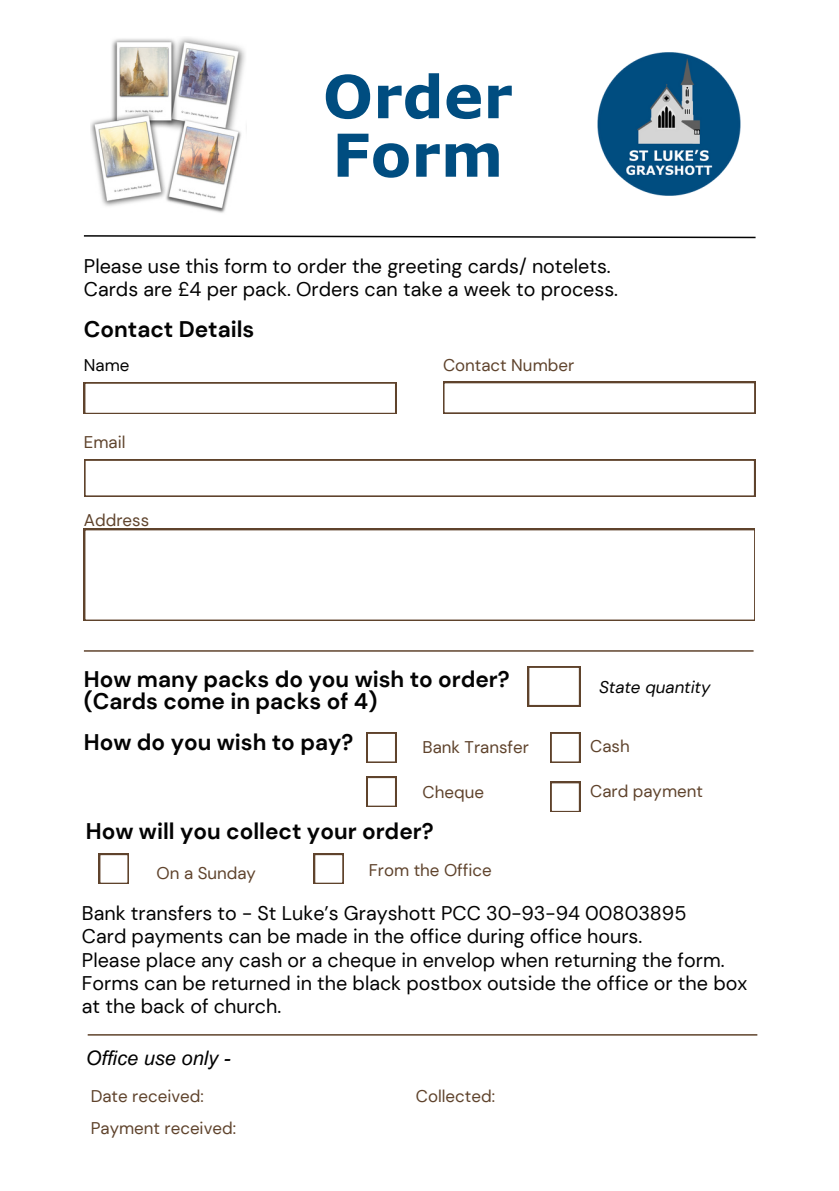
<style>
.page{position:relative;width:839px;height:1191px;background:#fff}
.page>*{position:absolute;margin:0;border:0;box-sizing:border-box;transform-origin:0 0}
.t1{font:700 59.2px/58.4px "Verdana Pro";color:#004d80}
.t2{font:700 22.6px/22.4px "DM Sans";color:#030303}
.t3{font:italic 20px "Arial MT Pro";color:#000}
.t4{font:19.8px/23.2px "DM Sans";color:#030303}
.t5{font:17px "DM Sans";color:#5f432c}
.t6{font:italic 17px "DM Sans";color:#030303}
.t7{font:17px "DM Sans";color:#030303}
</style>
<div class="page">
<svg style="left:83px;top:235px;width:673px;height:4px"></svg>
<hr style="left:84px;top:650px;width:669px;height:2px;background:#5f432c">
<svg style="left:84px;top:382px;width:312px;height:32px"></svg>
<svg style="left:84px;top:529px;width:670px;height:91px"></svg>
<svg style="left:443px;top:382px;width:312px;height:31px"></svg>
<svg style="left:84px;top:459px;width:671px;height:38px"></svg>
<svg style="left:314px;top:854px;width:30px;height:30px"></svg>
<svg style="left:528px;top:666px;width:52px;height:40px"></svg>
<svg style="left:366px;top:732px;width:30px;height:30px"></svg>
<svg style="left:550px;top:732px;width:30px;height:30px"></svg>
<svg style="left:366px;top:777px;width:30px;height:30px"></svg>
<hr style="left:88px;top:1034px;width:669px;height:2px;background:#5f432c">
<svg style="left:99px;top:854px;width:30px;height:30px"></svg>
<svg style="left:550px;top:782px;width:30px;height:30px"></svg>
<img style="left:597px;top:52px;width:144px;height:144px">
<img style="left:91px;top:37px;width:154px;height:176px">
<h3 class="t1" style="left:323px;top:65px;width:191px">Order<br>Form</h3>
<h2 class="t4" style="left:84px;top:254px;width:535px">Please use this form to order the greeting cards/ notelets.<br>Cards are £4 per pack. Orders can take a week to process.</h2>
<p class="t2" style="left:84px;top:318px;width:172px">Contact Details</p>
<p class="t7" style="left:84px;top:354px;width:47px">Name</p>
<p class="t5" style="left:84px;top:431px;width:43px">Email</p>
<p class="t5" style="left:84px;top:509px;width:67px">Address</p>
<p class="t5" style="left:443px;top:354px;width:133px">Contact Number</p>
<h2 class="t2" style="left:84px;top:668px;width:427px">How many packs do you wish to order? (Cards come in packs of 4)</h2>
<h2 class="t6" style="left:599px;top:676px;width:113px">State quantity</h2>
<p class="t2" style="left:84px;top:731px;width:271px">How do you wish to pay?</p>
<p class="t5" style="left:422px;top:736px;width:108px">Bank Transfer</p>
<p class="t5" style="left:590px;top:735px;width:41px">Cash</p>
<p class="t5" style="left:422px;top:781px;width:63px">Cheque</p>
<p class="t5" style="left:590px;top:780px;width:114px">Card payment</p>
<h3 class="t2" style="left:86px;top:821px;width:349px">How will you collect your order?</h3>
<p class="t5" style="left:157px;top:863px;width:101px">On a Sunday</p>
<p class="t5" style="left:369px;top:859px;width:124px">From the Office</p>
<h3 class="t4" style="left:82px;top:902px;width:666px">Bank transfers to - St Luke’s Grayshott PCC 30-93-94 00803895<br>Card payments can be made in the office during office hours.<br>Please place any cash or a cheque in envelop when returning the form.<br>Forms can be returned in the black postbox outside the office or the box at the back of church.</h3>
<p class="t3" style="left:86px;top:1051px;width:146px">Office use only -</p>
<h2 class="t5" style="left:91px;top:1086px;width:115px">Date received:</h2>
<p class="t5" style="left:91px;top:1118px;width:147px">Payment received:</p>
<p class="t5" style="left:416px;top:1085px;width:81px">Collected:</p>
</div>
